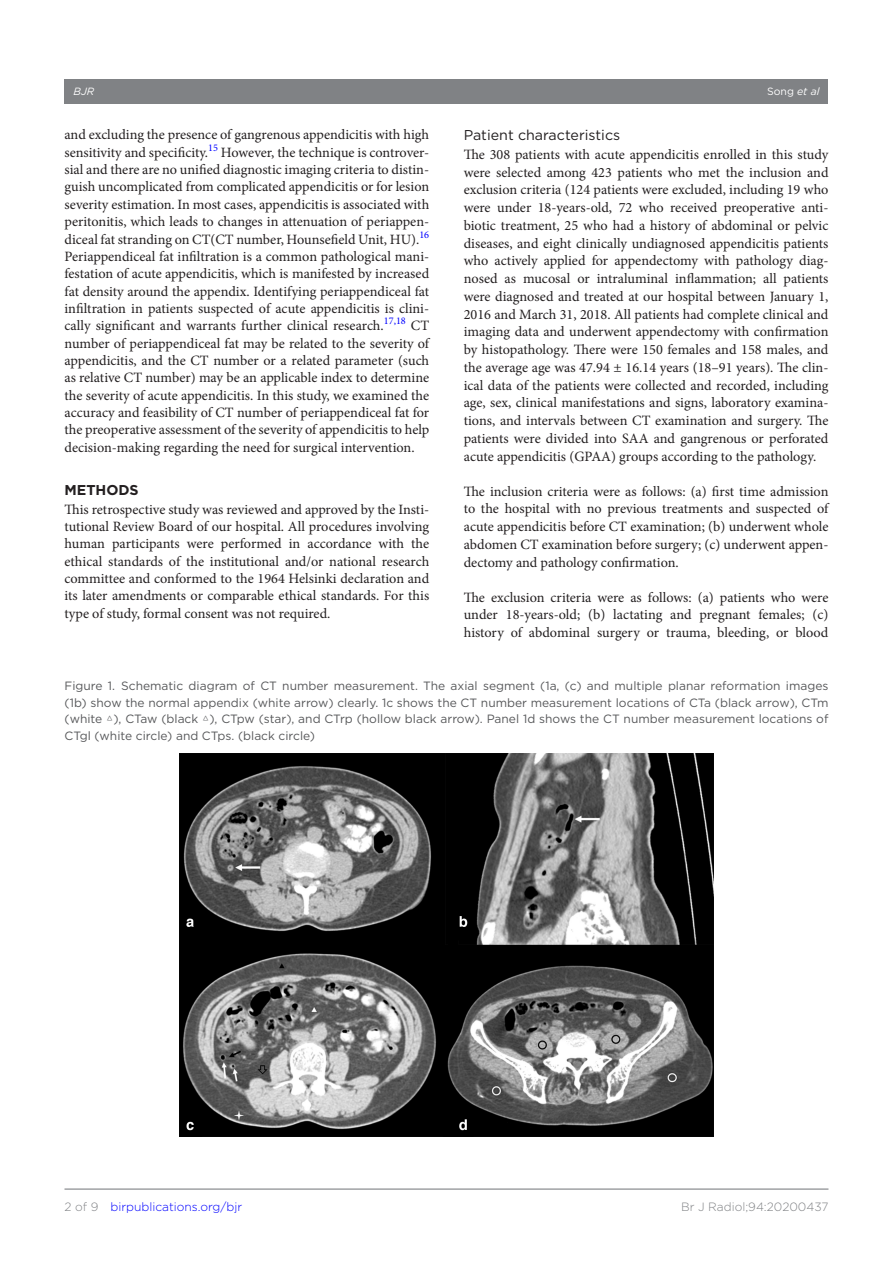
<style>
.page{position:relative;width:893px;height:1263px;background:#fff}
.page>*{position:absolute;margin:0;border:0;box-sizing:border-box;transform-origin:0 0}
.t1{font:14.25px/17.4px "Minion Pro";color:#231f20;text-align:justify}
.t2{font:14.25px "Gotham";color:#231f20}
.t3{font:700 14.25px "Gotham";color:#231f20}
.t4{font:12px/16.5px "Gotham";color:#57585a;text-align:justify}
.t5{font:300 12px "Gotham";color:#00f}
.t6{font:300 12px "Gotham";color:#808285}
.t7{font:10.5px "Gotham";color:#fff}
.t8{font:italic 10.5px "Gotham";color:#fff}
.s1{font-style:italic}
.s2{font-family:"Arial Unicode MS"}
.s3{color:#808285}
</style>
<div class="page">
<hr style="left:64px;top:1188px;width:764px;height:2px;background:#808285">
<div style="left:64px;top:79px;width:764px;height:24px;background:#808285"></div>
<img style="left:179px;top:753px;width:535px;height:383px">
<p class="t8" style="left:74px;top:85px;width:22px">BJR</p>
<p class="t7" style="left:767px;top:85px;width:54px">Song <span class="s1">et al</span></p>
<p class="t1" style="left:64px;top:126px;width:366px">and excluding the presence of gangrenous appendicitis with high sensitivity and specificity.<sup>15</sup> However, the technique is controver&shy;sial and there are no unified diagnostic imaging criteria to distin&shy;guish uncomplicated from complicated appendicitis or for lesion severity estimation. In most cases, appendicitis is associated with peritonitis, which leads to changes in attenuation of periappen&shy;diceal fat stranding on CT(CT number, Hounsefield Unit, HU).<sup>16<br></sup>Periappendiceal fat infiltration is a common pathological mani&shy;festation of acute appendicitis, which is manifested by increased fat density around the appendix. Identifying periappendiceal fat infiltration in patients suspected of acute appendicitis is clini&shy;cally significant and warrants further clinical research.<sup>17,18</sup> CT number of periappendiceal fat may be related to the severity of appendicitis, and the CT number or a related parameter (such as relative CT number) may be an applicable index to determine the severity of acute appendicitis. In this study, we examined the accuracy and feasibility of CT number of periappendiceal fat for the preoperative assessment of the severity of appendicitis to help decision-making regarding the need for surgical intervention.</p>
<p class="t3" style="left:65px;top:481px;width:76px">METHODS</p>
<p class="t1" style="left:65px;top:500px;width:366px">This retrospective study was reviewed and approved by the Insti&shy;tutional Review Board of our hospital. All procedures involving human participants were performed in accordance with the ethical standards of the institutional and/or national research committee and conformed to the 1964 Helsinki declaration and its later amendments or comparable ethical standards. For this type of study, formal consent was not required.</p>
<p class="t2" style="left:464px;top:126px;width:158px">Patient characteristics</p>
<p class="t1" style="left:464px;top:146px;width:366px">The 308 patients with acute appendicitis enrolled in this study were selected among 423 patients who met the inclusion and exclusion criteria (124 patients were excluded, including 19 who were under 18-years-old, 72 who received preoperative anti&shy;biotic treatment, 25 who had a history of abdominal or pelvic diseases, and eight clinically undiagnosed appendicitis patients who actively applied for appendectomy with pathology diag&shy;nosed as mucosal or intraluminal inflammation; all patients were diagnosed and treated at our hospital between January 1, 2016 and March 31, 2018. All patients had complete clinical and imaging data and underwent appendectomy with confirmation by histopathology. There were 150 females and 158 males, and the average age was 47.94 ± 16.14 years (18–91 years). The clin&shy;ical data of the patients were collected and recorded, including age, sex, clinical manifestations and signs, laboratory examina&shy;tions, and intervals between CT examination and surgery. The patients were divided into SAA and gangrenous or perforated acute appendicitis (GPAA) groups according to the pathology.</p>
<p class="t1" style="left:464px;top:482px;width:366px">The inclusion criteria were as follows: (a) first time admission to the hospital with no previous treatments and suspected of acute appendicitis before CT examination; (b) underwent whole abdomen CT examination before surgery; (c) underwent appen&shy;dectomy and pathology confirmation.</p>
<p class="t1" style="left:464px;top:588px;width:366px">The exclusion criteria were as follows: (a) patients who were under 18-years-old; (b) lactating and pregnant females; (c) history of abdominal surgery or trauma, bleeding, or blood</p>
<p class="t4" style="left:64px;top:677px;width:765px">Figure 1. Schematic diagram of CT number measurement. The axial segment (1a, (c) and multiple planar reformation images (1b) show the normal appendix (white arrow) clearly. 1c shows the CT number measurement locations of CTa (black arrow), CTm (white <span class="s2">△</span>), CTaw (black <span class="s2">△</span>), CTpw (star), and CTrp (hollow black arrow). Panel 1d shows the CT number measurement locations of CTgl (white circle) and CTps. (black circle)</p>
<p class="t5" style="left:64px;top:1199px;width:179px"><span class="s3">2 of 9</span> birpublications.org/bjr</p>
<p class="t6" style="left:681px;top:1199px;width:149px">Br J Radiol;94:20200437</p>
</div>
